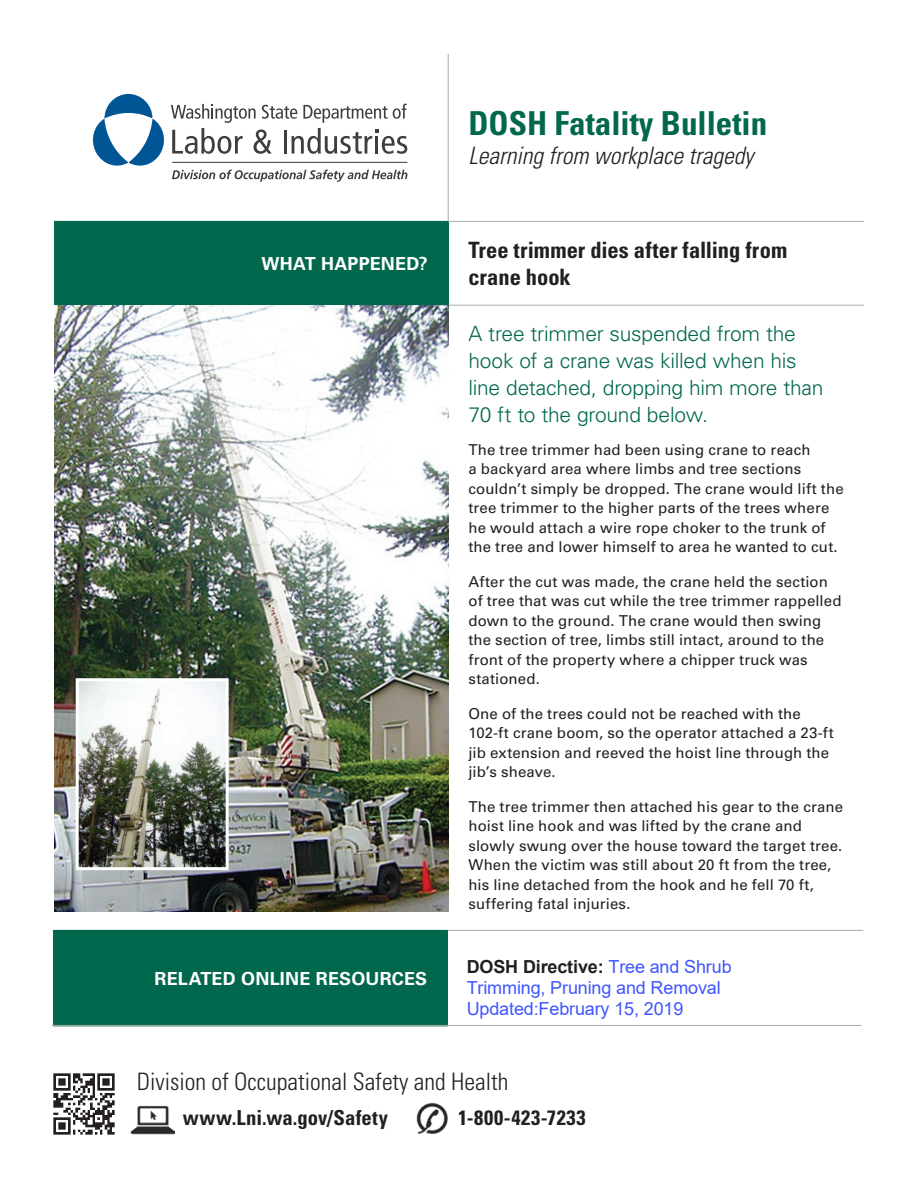
<style>
.page{position:relative;width:918px;height:1188px;background:#fff}
.page>*{position:absolute;margin:0;border:0;box-sizing:border-box;transform-origin:0 0}
.t1{font:700 condensed 33px "Univers LT Std";color:#01674d}
.t2{font:300 condensed 24px "Univers LT Std";color:#231f20}
.t3{font:italic 300 condensed 24px "Univers LT Std";color:#231f20}
.t4{font:700 condensed 22.5px/27px "Univers LT Std";color:#231f20}
.t5{font:300 21px/27px "Univers LT Std";letter-spacing:-.01em;color:#01674d}
.t6{font:700 condensed 20.7px "Univers LT Std";letter-spacing:.01em;color:#231f20}
.t7{font:700 condensed 20.7px "Univers LT Std";letter-spacing:.03em;color:#231f20}
.t8{font:18px/21.1px "Arial";letter-spacing:-.01em;color:#4055ff}
.t9{font:700 18px "Univers LT Std";letter-spacing:.01em;color:#fff}
.t10{font:15px/19.5px "Univers LT Std";letter-spacing:.005em;color:#231f20}
.s1{font-weight:700;color:#231f20}
</style>
<div class="page">
<hr style="left:53px;top:1026px;width:395px;height:1px;background:#01674d">
<div style="left:53px;top:930px;width:395px;height:96px;background:#01674d"></div>
<hr style="left:448px;top:930px;width:415px;height:1px;background:#a8a9ad">
<hr style="left:51px;top:1025px;width:810px;height:1px;background:#a8a9ad">
<hr style="left:448px;top:54px;width:1px;height:167px;background:#a8a9ad">
<div style="left:54px;top:221px;width:394px;height:84px;background:#01674d"></div>
<hr style="left:448px;top:221px;width:416px;height:1px;background:#a8a9ad">
<svg style="left:93px;top:94px;width:314px;height:88px"></svg>
<hr style="left:448px;top:305px;width:416px;height:1px;background:#a8a9ad">
<img style="left:54px;top:305px;width:394px;height:607px">
<img style="left:80px;top:682px;width:145px;height:184px">
<div style="left:76px;top:678px;width:153px;height:192px;border:3px solid #fff"></div>
<img style="left:53px;top:1073px;width:62px;height:62px">
<img style="left:130px;top:1105px;width:44px;height:30px">
<img style="left:416px;top:1102px;width:32px;height:32px">
<p class="t9" style="left:261px;top:253px;width:168px">WHAT HAPPENED?</p>
<h1 class="t1" style="left:468px;top:103px;width:300px">DOSH Fatality Bulletin</h1>
<p class="t3" style="left:468px;top:141px;width:287px">Learning from workplace tragedy</p>
<p class="t4" style="left:468px;top:236px;width:320px">Tree trimmer dies after falling from crane hook</p>
<p class="t5" style="left:468px;top:320px;width:357px">A tree trimmer suspended from the hook of a crane was killed when his line detached, dropping him more than<br>70 ft to the ground below.</p>
<p class="t10" style="left:468px;top:440px;width:377px">The tree trimmer had been using crane to reach<br>a backyard area where limbs and tree sections couldn’t simply be dropped. The crane would lift the tree trimmer to the higher parts of the trees where he would attach a wire rope choker to the trunk of the tree and lower himself to area he wanted to cut.</p>
<p class="t10" style="left:468px;top:572px;width:375px">After the cut was made, the crane held the section of tree that was cut while the tree trimmer rappelled down to the ground. The crane would then swing the section of tree, limbs still intact, around to the front of the property where a chipper truck was stationed.</p>
<p class="t10" style="left:468px;top:704px;width:367px">One of the trees could not be reached with the 102-ft crane boom, so the operator attached a 23-ft jib extension and reeved the hoist line through the jib’s sheave.</p>
<p class="t10" style="left:468px;top:797px;width:376px">The tree trimmer then attached his gear to the crane hoist line hook and was lifted by the crane and slowly swung over the house toward the target tree.<br>When the victim was still about 20 ft from the tree, his line detached from the hook and he fell 70 ft, suffering fatal injuries.</p>
<p class="t9" style="left:154px;top:968px;width:274px">RELATED ONLINE RESOURCES</p>
<p class="t8" style="left:467px;top:956px;width:266px"><span class="s1">DOSH Directive:</span> Tree and Shrub<br>Trimming, Pruning and Removal<br>Updated:February 15, 2019</p>
<p class="t2" style="left:137px;top:1067px;width:373px">Division of Occupational Safety and Health</p>
<h3 class="t6" style="left:183px;top:1105px;width:207px">www.Lni.wa.gov/Safety</h3>
<h3 class="t7" style="left:458px;top:1105px;width:129px">1-800-423-7233</h3>
</div>
